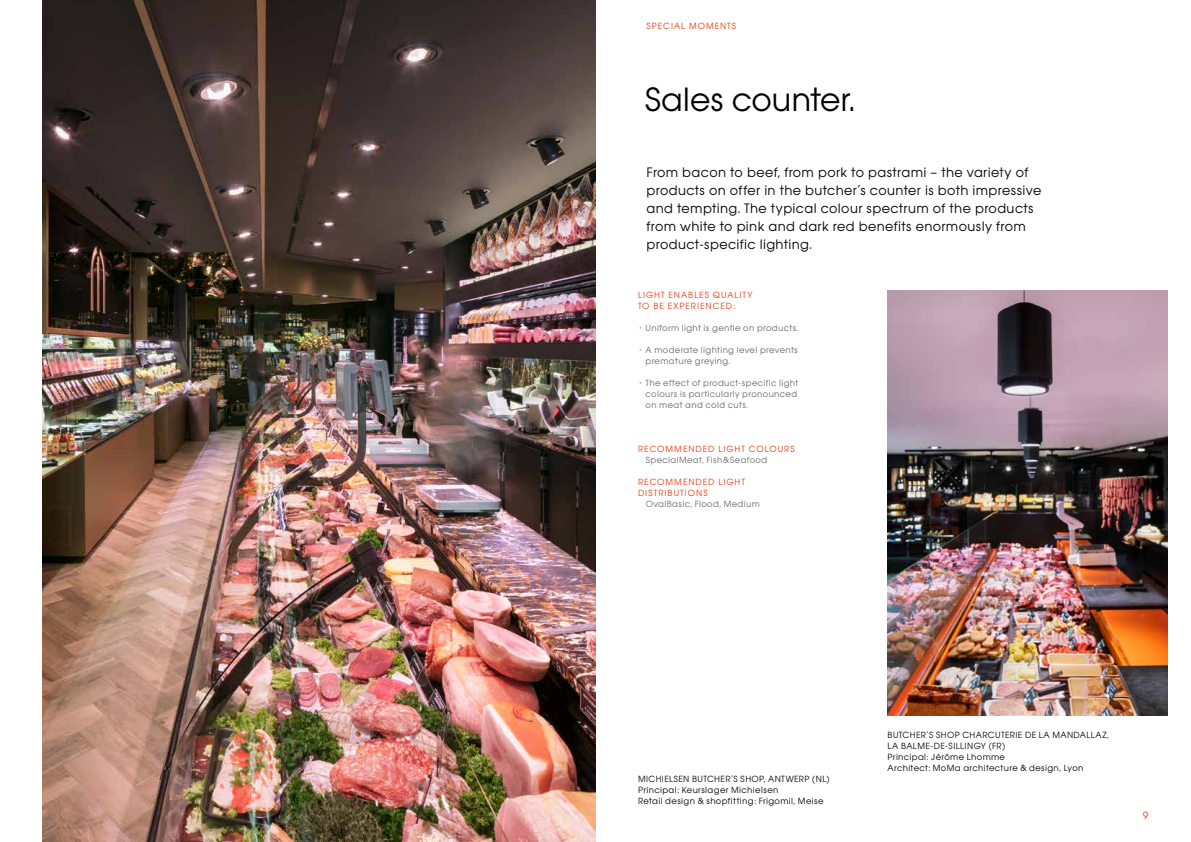
<style>
.page{position:relative;width:1191px;height:842px;background:#fff}
.page>*{position:absolute;margin:0;border:0;box-sizing:border-box;transform-origin:0 0}
.t1{font:32px "Avant Garde SB";letter-spacing:-.005em;color:#000}
.t2{font:13px/18px "Avant Garde SB";letter-spacing:.03em;color:#000}
.t3{font:10px "Avant Garde SB";color:#e4390e}
.t4{font:8.5px/11px "Avant Garde SB";letter-spacing:.045em;color:#000}
.t5{font:8.5px/11px "Avant Garde SB";letter-spacing:.045em;color:#686867}
.t6{font:8.5px/11px "Avant Garde SB";letter-spacing:.115em;color:#e4390e}
</style>
<div class="page">
<img style="left:887px;top:291px;width:280px;height:425px">
<img style="left:43px;top:0;width:552px;height:842px">
<p class="t6" style="left:646px;top:21px;width:91px">SPECIAL MOMENTS</p>
<h1 class="t1" style="left:645px;top:81px;width:211px">Sales counter.</h1>
<p class="t2" style="left:646px;top:163px;width:396px">From bacon to beef, from pork to pastrami – the variety of products on offer in the butcher’s counter is both impressive and tempting. The typical colour spectrum of the products from white to pink and dark red benefits enormously from product-specific lighting.</p>
<p class="t6" style="left:638px;top:289px;width:116px">LIGHT ENABLES QUALITY<br>TO BE EXPERIENCED:</p>
<p class="t5" style="left:638px;top:322px;width:162px">· Uniform light is gentle on products.</p>
<p class="t5" style="left:645px;top:344px;width:154px;text-indent:-7px">· A moderate lighting level prevents premature greying.</p>
<p class="t5" style="left:645px;top:377px;width:154px;text-align:justify;text-indent:-7px">· The effect of product-specific light colours is particularly pronounced on meat and cold cuts.</p>
<p class="t6" style="left:638px;top:443px;width:158px">RECOMMENDED LIGHT COLOURS</p>
<p class="t5" style="left:645px;top:454px;width:123px">SpecialMeat, Fish&amp;Seafood</p>
<p class="t6" style="left:638px;top:476px;width:109px">RECOMMENDED LIGHT<br>DISTRIBUTIONS</p>
<p class="t5" style="left:645px;top:498px;width:116px">OvalBasic, Flood, Medium</p>
<p class="t4" style="left:638px;top:773px;width:193px">MICHIELSEN BUTCHER’S SHOP, ANTWERP (NL)<br>Principal: Keurslager Michielsen<br>Retail design &amp; shopfitting: Frigomil, Meise</p>
<p class="t4" style="left:887px;top:729px;width:223px">BUTCHER’S SHOP CHARCUTERIE DE LA MANDALLAZ, LA BALME-DE-SILLINGY (FR)<br>Principal: Jérôme Lhomme<br>Architect: MoMa architecture &amp; design, Lyon</p>
<p class="t3" style="left:1142px;top:810px;width:7px">9</p>
</div>
